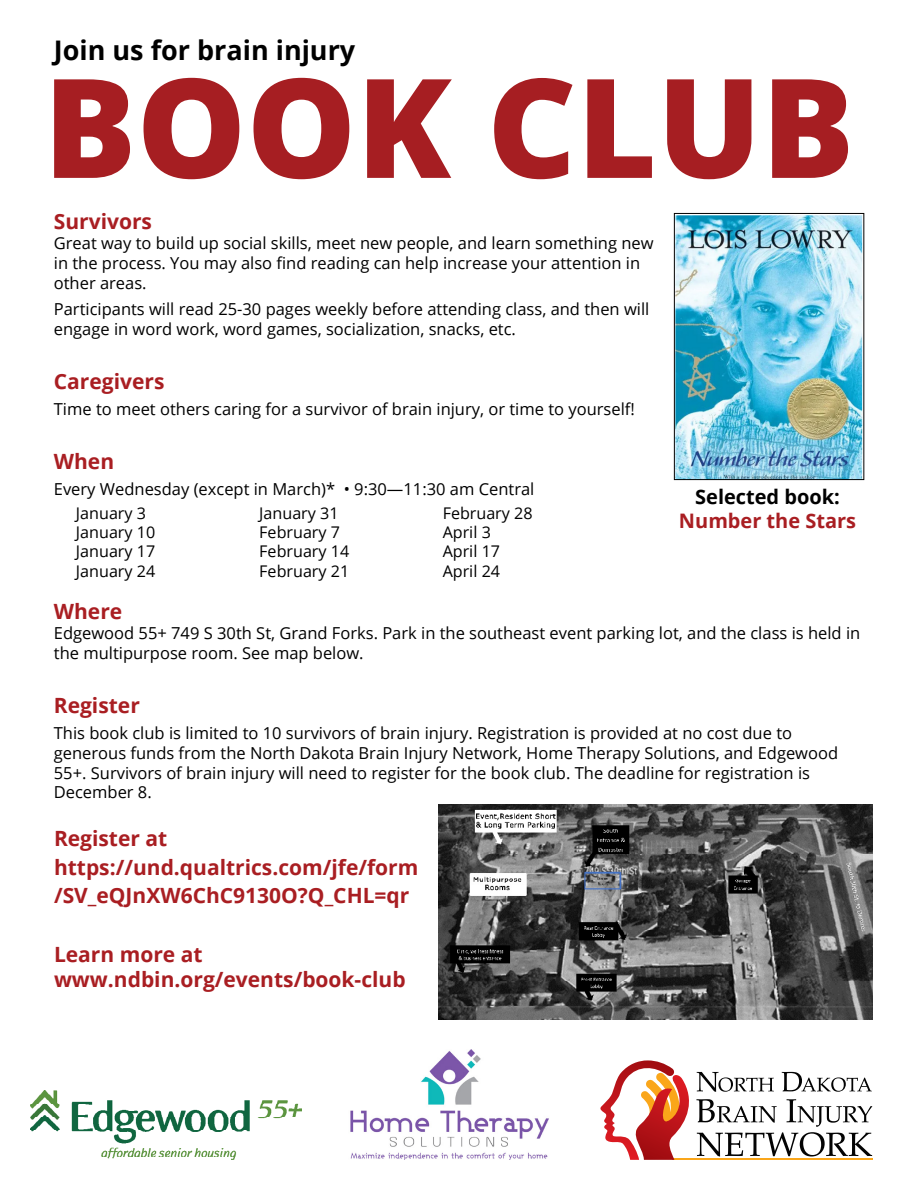
<style>
.page{position:relative;width:918px;height:1188px;background:#fff}
.page>*{position:absolute;margin:0;border:0;box-sizing:border-box;transform-origin:0 0}
.t1{font:800 138px "Open Sans";color:#a61e22}
.t2{font:700 27px "Open Sans";color:#000}
.t3{font:700 21px/28.5px "Open Sans";color:#a91e22}
.t4{font:700 19.95px "Open Sans";color:#a91e22}
.t5{font:700 19.95px "Open Sans";color:#000}
.t6{font:16.5px/19.8px "Open Sans";color:#000}
.t7{font:16.05px "Open Sans";color:#000}
</style>
<div class="page">
<svg style="left:600px;top:1060px;width:272px;height:100px"></svg>
<img style="left:676px;top:215px;width:186px;height:263px">
<div style="left:674px;top:213px;width:190px;height:267px;border:1px solid #000"></div>
<img style="left:30px;top:1091px;width:272px;height:69px">
<img style="left:438px;top:804px;width:434px;height:216px">
<img style="left:350px;top:1050px;width:199px;height:110px">
<p class="t2" style="left:54px;top:32px;width:303px">Join us for brain injury</p>
<p class="t1" style="left:44px;top:23px;width:813px">BOOK CLUB</p>
<h2 class="t3" style="left:54px;top:207px;width:100px">Survivors</h2>
<h2 class="t6" style="left:54px;top:233px;width:601px">Great way to build up social skills, meet new people, and learn something new in the process. You may also find reading can help increase your attention in other areas.</h2>
<p class="t6" style="left:54px;top:299px;width:597px">Participants will read 25-30 pages weekly before attending class, and then will engage in word work, word games, socialization, snacks, etc.</p>
<h2 class="t3" style="left:54px;top:366px;width:112px">Caregivers</h2>
<p class="t6" style="left:54px;top:399px;width:583px">Time to meet others caring for a survivor of brain injury, or time to yourself!</p>
<h2 class="t3" style="left:54px;top:446px;width:62px">When</h2>
<p class="t6" style="left:54px;top:479px;width:482px">Every Wednesday (except in March)* • 9:30—11:30 am Central</p>
<p class="t7" style="left:76px;top:502px;width:72px">January 3</p>
<p class="t7" style="left:76px;top:521px;width:81px">January 10</p>
<p class="t7" style="left:76px;top:541px;width:81px">January 17</p>
<p class="t7" style="left:76px;top:560px;width:81px">January 24</p>
<p class="t7" style="left:259px;top:502px;width:81px">January 31</p>
<p class="t7" style="left:259px;top:521px;width:82px">February 7</p>
<p class="t7" style="left:259px;top:541px;width:91px">February 14</p>
<p class="t7" style="left:259px;top:560px;width:91px">February 21</p>
<p class="t7" style="left:443px;top:502px;width:91px">February 28</p>
<p class="t7" style="left:443px;top:521px;width:50px">April 3</p>
<p class="t7" style="left:443px;top:541px;width:59px">April 17</p>
<p class="t7" style="left:443px;top:560px;width:59px">April 24</p>
<p class="t5" style="left:695px;top:483px;width:146px">Selected book:</p>
<p class="t4" style="left:679px;top:507px;width:179px">Number the Stars</p>
<p class="t3" style="left:54px;top:597px;width:70px">Where</p>
<p class="t6" style="left:54px;top:623px;width:808px">Edgewood 55+ 749 S 30th St, Grand Forks. Park in the southeast event parking lot, and the class is held in the multipurpose room. See map below.</p>
<h2 class="t3" style="left:54px;top:690px;width:88px">Register</h2>
<p class="t6" style="left:54px;top:723px;width:786px">This book club is limited to 10 survivors of brain injury. Registration is provided at no cost due to generous funds from the North Dakota Brain Injury Network, Home Therapy Solutions, and Edgewood 55+. Survivors of brain injury will need to register for the book club. The deadline for registration is December 8.</p>
<h2 class="t3" style="left:54px;top:824px;width:366px">Register at https://und.qualtrics.com/jfe/form /SV_eQJnXW6ChC9130O?Q_CHL=qr</h2>
<h2 class="t3" style="left:54px;top:941px;width:353px;line-height:25.2px">Learn more at www.ndbin.org/events/book-club</h2>
</div>
